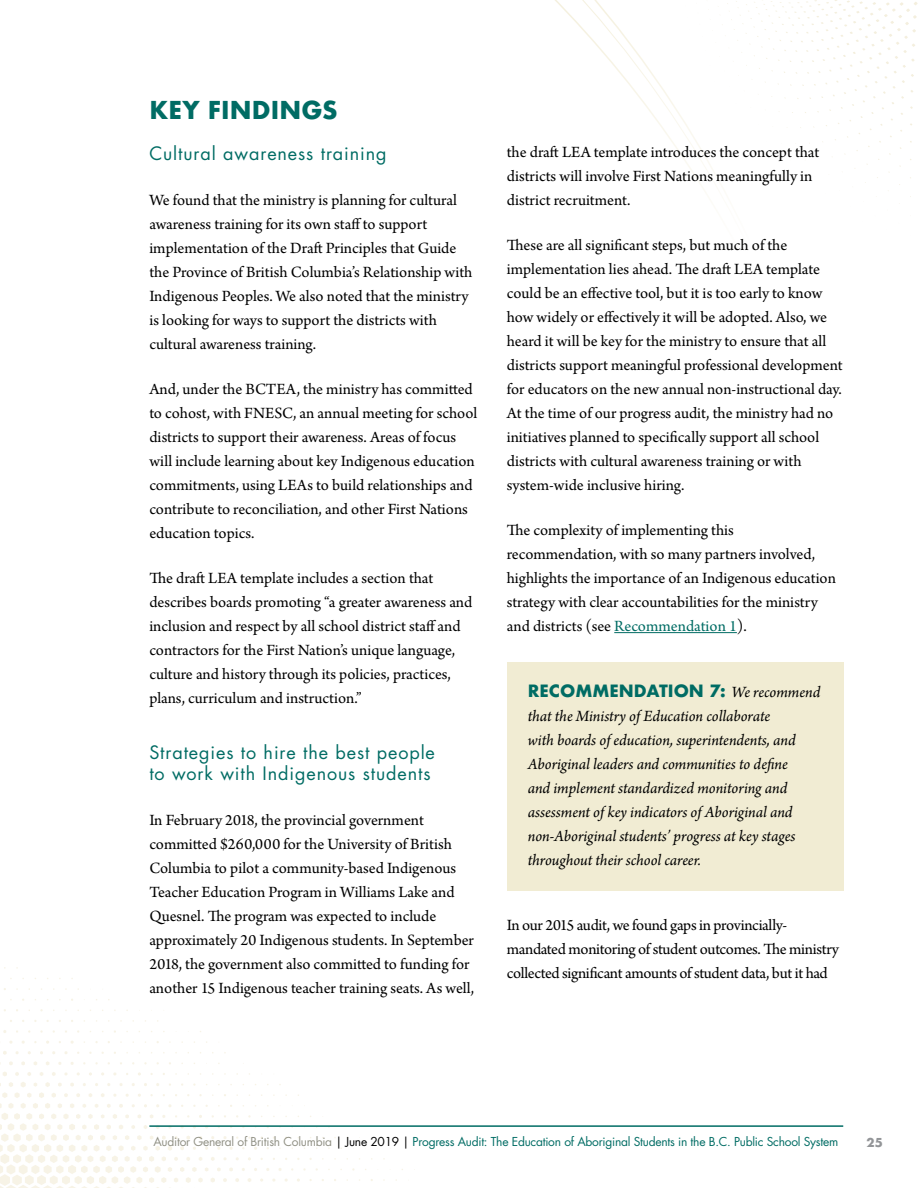
<style>
.page{position:relative;width:918px;height:1188px;background:#fff}
.page>*{position:absolute;margin:0;border:0;box-sizing:border-box;transform-origin:0 0}
.t1{font:700 24px "Futura";color:#006c64}
.t2{font:18px/21.6px "Futura";letter-spacing:.05em;color:#006c64}
.t3{font:16.5px/24px "Arno Pro";color:#000}
.t4{font:italic 16.5px/24px "Arno Pro";letter-spacing:-.005em;color:#000}
.t5{font:16.5px/24px "Arno Pro";letter-spacing:-.02em;color:#000}
.t6{font:700 16.5px "Futura";color:#006c64}
.t7{font:12px "Futura";letter-spacing:-.02em;color:#006c64}
.t8{font:700 12px "Futura";color:#939598}
.s1{color:#006c64}
.s2{font-family:"Arno Pro";font-weight:400;font-style:italic;color:#000}
.s3{color:#919185}
.s4{color:#000}
</style>
<div class="page">
<svg style="left:859px;top:1px;width:59px;height:203px"></svg>
<svg style="left:0;top:967px;width:415px;height:221px"></svg>
<hr style="left:149px;top:1125px;width:694px;height:2px;background:#006c64">
<hr style="left:614px;top:632px;width:123px;height:1px;background:#006c64">
<div style="left:507px;top:662px;width:336px;height:229px;background:#f1ecd3"></div>
<h1 class="t1" style="left:149px;top:93px;width:76px">KEY FINDINGS</h1>
<p class="t2" style="left:149px;top:143px;width:239px">Cultural awareness training</p>
<p class="t3" style="left:149px;top:189px;width:325px">We found that the ministry is planning for cultural awareness training for its own staff to support implementation of the Draft Principles that Guide the Province of British Columbia’s Relationship with Indigenous Peoples. We also noted that the ministry is looking for ways to support the districts with cultural awareness training.</p>
<p class="t3" style="left:149px;top:378px;width:329px">And, under the BCTEA, the ministry has committed to cohost, with FNESC, an annual meeting for school districts to support their awareness. Areas of focus will include learning about key Indigenous education commitments, using LEAs to build relationships and contribute to reconciliation, and other First Nations education topics.</p>
<p class="t3" style="left:149px;top:567px;width:325px">The draft LEA template includes a section that describes boards promoting “a greater awareness and inclusion and respect by all school district staff and contractors for the First Nation’s unique language, culture and history through its policies, practices, plans, curriculum and instruction.”</p>
<p class="t2" style="left:149px;top:742px;width:287px">Strategies to hire the best people to work with Indigenous students</p>
<p class="t3" style="left:149px;top:809px;width:326px">In February 2018, the provincial government committed $260,000 for the University of British Columbia to pilot a community-based Indigenous Teacher Education Program in Williams Lake and Quesnel. The program was expected to include approximately 20 Indigenous students. In September 2018, the government also committed to funding for another 15 Indigenous teacher training seats. As well,</p>
<p class="t3" style="left:507px;top:141px;width:314px">the draft LEA template introduces the concept that districts will involve First Nations meaningfully in district recruitment.</p>
<p class="t3" style="left:507px;top:234px;width:337px">These are all significant steps, but much of the implementation lies ahead. The draft LEA template could be an effective tool, but it is too early to know how widely or effectively it will be adopted. Also, we heard it will be key for the ministry to ensure that all districts support meaningful professional development for educators on the new annual non-instructional day.<br>At the time of our progress audit, the ministry had no initiatives planned to specifically support all school districts with cultural awareness training or with system-wide inclusive hiring.</p>
<p class="t3" style="left:507px;top:519px;width:331px">The complexity of implementing this recommendation, with so many partners involved, highlights the importance of an Indigenous education strategy with clear accountabilities for the ministry and districts (see <span class="s1">Recommendation 1</span>).</p>
<p class="t6" style="left:528px;top:679px;width:294px">RECOMMENDATION 7: <span class="s2">We recommend</span></p>
<p class="t4" style="left:528px;top:705px;width:269px">that the Ministry of Education collaborate with boards of education, superintendents, and Aboriginal leaders and communities to define and implement standardized monitoring and assessment of key indicators of Aboriginal and non-Aboriginal students’ progress at key stages throughout their school career.</p>
<p class="t5" style="left:507px;top:914px;width:334px">In our 2015 audit, we found gaps in provincially&shy;mandated monitoring of student outcomes. The ministry collected significant amounts of student data, but it had</p>
<p class="t7" style="left:153px;top:1134px;width:686px"><span class="s3">Auditor General of British Columbia</span> <span class="s4">| June 2019 |</span> Progress Audit: The Education of Aboriginal Students in the B.C. Public School System</p>
<p class="t8" style="left:867px;top:1134px;width:18px">25</p>
</div>
